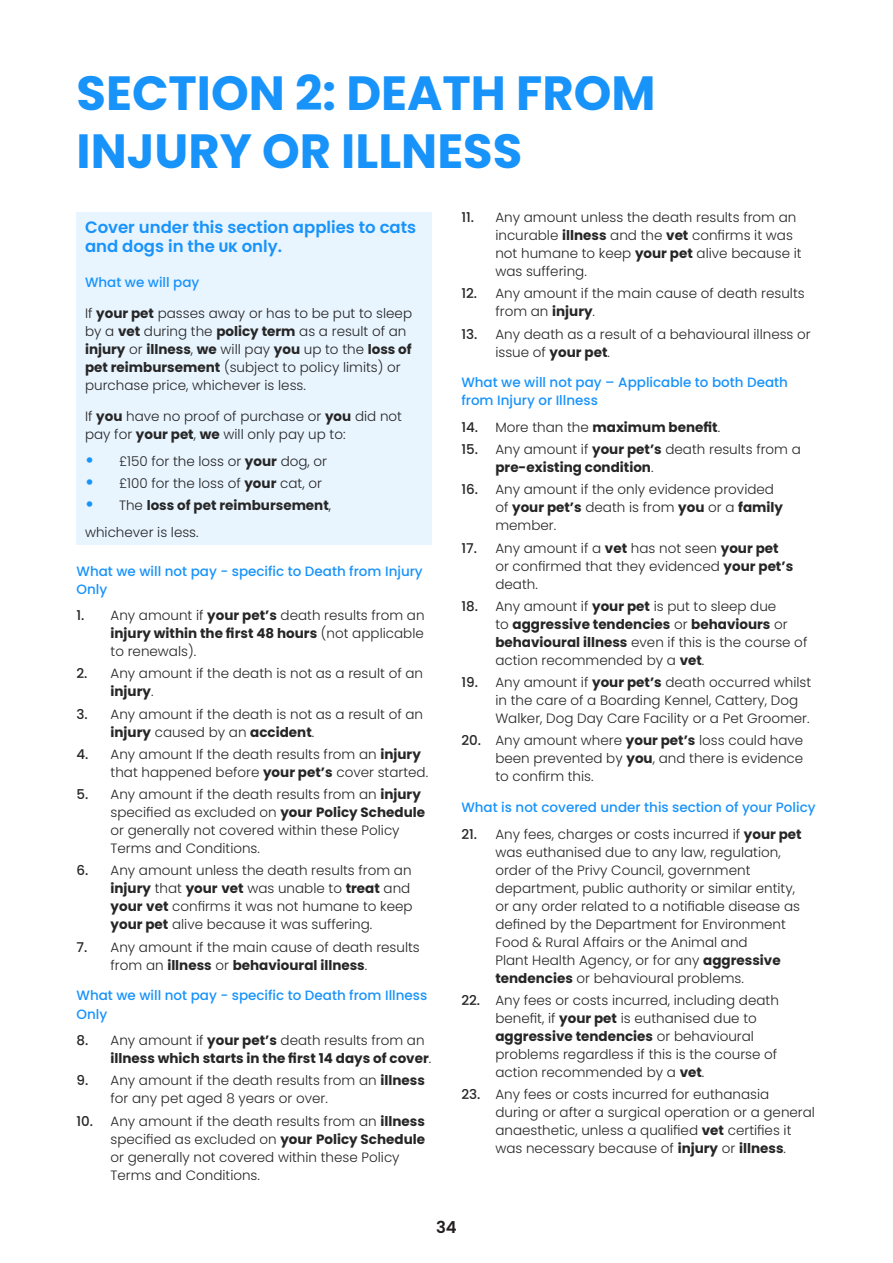
<style>
.page{position:relative;width:893px;height:1263px;background:#fff}
.page>*{position:absolute;margin:0;border:0;box-sizing:border-box;transform-origin:0 0}
.A4_Page_Title{font:700 48px/57.6px "Poppins";color:#1893fa}
.Subtitle_L1_Red{font:600 16.5px/19.8px "Poppins";color:#1893fa}
.t1{font:600 16.5px "Poppins";color:#231f20}
.Body{font:300 13.5px/18px "Poppins";color:#262626}
.Subtitle_L2_Red{font:500 13.5px/18px "Poppins";color:#1893fa}
.t2{font:700 13.5px/18px "Poppins";color:#262626}
.s1{font-weight:700;font-size:13.5px}
.s2{font-weight:700}
.s3{font-weight:700;font-size:18px;color:#1893fa}
.s4{font-size:18px;color:#1893fa}
.s5{font-weight:300}
.s6{font-weight:500}
</style>
<div class="page">
<div style="left:77px;top:213px;width:355px;height:332px;background:#e8f4fe"></div>
<p class="A4_Page_Title" style="left:77px;top:65px;width:581px">SECTION 2: DEATH FROM<br>INJURY OR ILLNESS</p>
<p class="Subtitle_L1_Red" style="left:85px;top:217px;width:333px">Cover under this section applies to cats and dogs in the <span class="s1">UK</span> only.</p>
<p class="Subtitle_L2_Red" style="left:85px;top:274px;width:116px">What we will pay</p>
<p class="Body" style="left:85px;top:305px;width:329px">If <span class="s2">your pet</span> passes away or has to be put to sleep by a <span class="s2">vet</span> during the <span class="s2">policy term</span> as a result of an <span class="s2">injury</span> or <span class="s2">illness</span>, <span class="s2">we</span> will pay <span class="s2">you</span> up to the <span class="s2">loss of pet reimbursement</span> (subject to policy limits) or purchase price, whichever is less.</p>
<p class="Body" style="left:85px;top:407px;width:319px">If <span class="s2">you</span> have no proof of purchase or <span class="s2">you</span> did not pay for <span class="s2">your pet</span>, <span class="s2">we</span> will only pay up to:</p>
<p class="Body" style="left:85px;top:452px;width:244px"><span class="s3">•</span> £150 for the loss or <span class="s2">your</span> dog, or</p>
<p class="Body" style="left:85px;top:474px;width:238px"><span class="s3">•</span> £100 for the loss of <span class="s2">your</span> cat, or</p>
<p class="t2" style="left:85px;top:496px;width:248px"><span class="s4">•</span> <span class="s5">The</span> loss of pet reimbursement<span class="s5">,</span></p>
<p class="Body" style="left:85px;top:523px;width:115px">whichever is less.</p>
<p class="Subtitle_L2_Red" style="left:77px;top:562px;width:348px">What we will not pay - specific to Death from Injury<br>Only</p>
<p class="Body" style="left:111px;top:606px;width:316px;text-align:justify;text-indent:-34px"><span class="s6">1.</span> Any amount if <span class="s2">your pet’s</span> death results from an <span class="s2">injury within the first 48 hours</span> (not applicable to renewals).</p>
<p class="Body" style="left:111px;top:665px;width:314px;text-indent:-34px"><span class="s6">2.</span> Any amount if the death is not as a result of an <span class="s2">injury</span>.</p>
<p class="Body" style="left:111px;top:705px;width:314px;text-indent:-34px"><span class="s6">3.</span> Any amount if the death is not as a result of an <span class="s2">injury</span> caused by an <span class="s2">accident</span>.</p>
<p class="Body" style="left:111px;top:745px;width:319px;text-indent:-34px"><span class="s6">4.</span> Any amount If the death results from an <span class="s2">injury </span>that happened before <span class="s2">your pet’s</span> cover started.</p>
<p class="Body" style="left:111px;top:785px;width:316px;text-indent:-34px"><span class="s6">5.</span> Any amount if the death results from an <span class="s2">injury </span>specified as excluded on <span class="s2">your Policy Schedule </span>or generally not covered within these Policy Terms and Conditions.</p>
<p class="Body" style="left:111px;top:862px;width:304px;text-indent:-34px"><span class="s6">6.</span> Any amount unless the death results from an <span class="s2">injury</span> that <span class="s2">your vet</span> was unable to <span class="s2">treat</span> and <span class="s2">your vet</span> confirms it was not humane to keep <span class="s2">your pet</span> alive because it was suffering.</p>
<p class="Body" style="left:111px;top:938px;width:311px;text-indent:-34px"><span class="s6">7.</span> Any amount if the main cause of death results from an <span class="s2">illness</span> or <span class="s2">behavioural illness</span>.</p>
<p class="Subtitle_L2_Red" style="left:77px;top:987px;width:352px">What we will not pay - specific to Death from Illness<br>Only</p>
<p class="t2" style="left:111px;top:1031px;width:322px;text-indent:-34px"><span class="s6">8.</span> <span class="s5">Any amount if</span> your pet’s <span class="s5">death results from an </span>illness which starts in the first 14 days of cover<span class="s5">.</span></p>
<p class="Body" style="left:111px;top:1071px;width:316px;text-indent:-34px"><span class="s6">9.</span> Any amount if the death results from an <span class="s2">illness </span>for any pet aged 8 years or over.</p>
<p class="Body" style="left:111px;top:1112px;width:316px;text-indent:-34px"><span class="s6">10.</span> Any amount if the death results from an <span class="s2">illness </span>specified as excluded on <span class="s2">your Policy Schedule </span>or generally not covered within these Policy Terms and Conditions.</p>
<p class="Body" style="left:495px;top:208px;width:308px;text-indent:-34px"><span class="s6">11.</span> Any amount unless the death results from an incurable <span class="s2">illness</span> and the <span class="s2">vet</span> confirms it was not humane to keep <span class="s2">your pet</span> alive because it was suffering.</p>
<p class="Body" style="left:495px;top:285px;width:311px;text-indent:-34px"><span class="s6">12.</span> Any amount if the main cause of death results from an <span class="s2">injury</span>.</p>
<p class="Body" style="left:495px;top:325px;width:317px;text-indent:-34px"><span class="s6">13.</span> Any death as a result of a behavioural illness or issue of <span class="s2">your pet</span>.</p>
<p class="Subtitle_L2_Red" style="left:461px;top:374px;width:328px">What we will not pay – Applicable to both Death from Injury or Illness</p>
<p class="t2" style="left:461px;top:418px;width:260px"><span class="s6">14.</span> <span class="s5">More than the</span> maximum benefit<span class="s5">.</span></p>
<p class="t2" style="left:495px;top:440px;width:307px;text-indent:-34px"><span class="s6">15.</span> <span class="s5">Any amount if</span> your pet’s <span class="s5">death results from a </span>pre-existing condition<span class="s5">.</span></p>
<p class="Body" style="left:495px;top:481px;width:289px;text-indent:-34px"><span class="s6">16.</span> Any amount if the only evidence provided of <span class="s2">your pet’s</span> death is from <span class="s2">you</span> or a <span class="s2">family </span>member.</p>
<p class="Body" style="left:495px;top:539px;width:299px;text-indent:-34px"><span class="s6">17.</span> Any amount if a <span class="s2">vet</span> has not seen <span class="s2">your pet </span>or confirmed that they evidenced <span class="s2">your pet’s </span>death.</p>
<p class="Body" style="left:495px;top:597px;width:313px;text-indent:-34px"><span class="s6">18.</span> Any amount if <span class="s2">your pet</span> is put to sleep due<br>to <span class="s2">aggressive tendencies</span> or <span class="s2">behaviours</span> or <span class="s2">behavioural illness</span> even if this is the course of action recommended by a <span class="s2">vet</span>.</p>
<p class="Body" style="left:495px;top:673px;width:317px;text-indent:-34px"><span class="s6">19.</span> Any amount if <span class="s2">your pet’s</span> death occurred whilst in the care of a Boarding Kennel, Cattery, Dog<br>Walker, Dog Day Care Facility or a Pet Groomer.</p>
<p class="Body" style="left:495px;top:732px;width:309px;text-align:justify;text-indent:-34px"><span class="s6">20.</span> Any amount where <span class="s2">your pet’s</span> loss could have been prevented by <span class="s2">you</span>, and there is evidence to confirm this.</p>
<p class="Subtitle_L2_Red" style="left:461px;top:798px;width:356px">What is not covered under this section of your Policy</p>
<p class="Body" style="left:495px;top:825px;width:308px;text-indent:-34px"><span class="s6">21.</span> Any fees, charges or costs incurred if <span class="s2">your pet </span>was euthanised due to any law, regulation, order of the Privy Council, government department, public authority or similar entity, or any order related to a notifiable disease as defined by the Department for Environment Food &amp; Rural Affairs or the Animal and<br>Plant Health Agency, or for any <span class="s2">aggressive tendencies</span> or behavioural problems.</p>
<p class="Body" style="left:495px;top:991px;width:285px;text-indent:-34px"><span class="s6">22.</span> Any fees or costs incurred, including death benefit, if <span class="s2">your pet</span> is euthanised due to <span class="s2">aggressive tendencies</span> or behavioural problems regardless if this is the course of action recommended by a <span class="s2">vet</span>.</p>
<p class="Body" style="left:495px;top:1085px;width:321px;text-indent:-34px"><span class="s6">23.</span> Any fees or costs incurred for euthanasia during or after a surgical operation or a general anaesthetic, unless a qualified <span class="s2">vet</span> certifies it was necessary because of <span class="s2">injury</span> or <span class="s2">illness</span>.</p>
<p class="t1" style="left:436px;top:1218px;width:22px">34</p>
</div>
